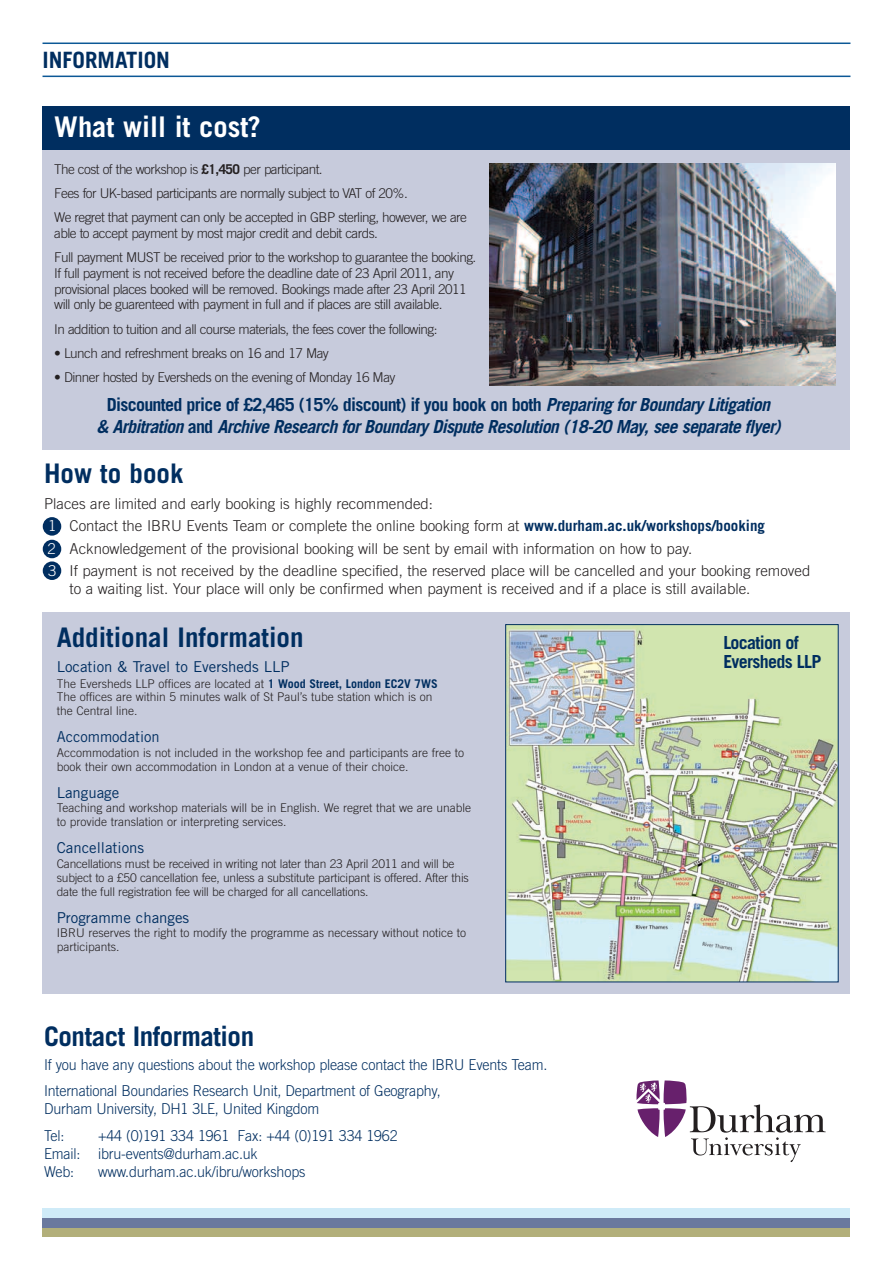
<style>
.page{position:relative;width:893px;height:1263px;background:#fff}
.page>*{position:absolute;margin:0;border:0;box-sizing:border-box;transform-origin:0 0}
.t1{font:700 28.5px "Trade Gothic";color:#fff}
.t2{font:700 27px "Trade Gothic";color:#002e60}
.t3{font:700 22.5px "Trade Gothic";color:#002e60}
.t4{font:italic 700 18px/21.6px "Trade Gothic";letter-spacing:-.04em;color:#002e60;text-align:center}
.t5{font:700 18px/19.5px "Trade Gothic";letter-spacing:-.04em;color:#002e60}
.t6{font:300 15px "Trade Gothic";color:#231f20}
.t7{font:300 15px/26.5px "Trade Gothic";letter-spacing:-.01em;color:#002e60;scale:.95 1}
.t8{font:15px "Trade Gothic";color:#002e60}
.t9{font:300 15px/22.5px "Trade Gothic";color:#fff;text-align:justify}
.t10{font:300 13.5px/24.3px "Trade Gothic";letter-spacing:-.04em;color:#231f20}
.t11{font:300 12px/14px "Trade Gothic";color:#231f20}
.s1{font-weight:700}
.s2{font-style:normal}
.s3{font-weight:700;color:#002e60}
</style>
<div class="page">
<div style="left:43px;top:612px;width:807px;height:381px;background:#c7cbdc"></div>
<svg style="left:636px;top:1080px;width:189px;height:82px"></svg>
<hr style="left:43px;top:43px;width:807px;height:1px;background:#0c5896">
<hr style="left:43px;top:76px;width:807px;height:1px;background:#0c5896">
<div style="left:43px;top:122px;width:807px;height:327px;background:#c7cbdc"></div>
<div style="left:43px;top:106px;width:807px;height:44px;background:#002e60"></div>
<img style="left:489px;top:164px;width:346px;height:221px">
<div style="left:43px;top:1227px;width:807px;height:10px;background:#b2af7a"></div>
<div style="left:43px;top:1218px;width:807px;height:9px;background:#6a799e"></div>
<div style="left:43px;top:1208px;width:807px;height:10px;background:#cfebf8"></div>
<div style="left:43px;top:517px;width:18px;height:19px;background:#002e60;border-radius:50%"></div>
<div style="left:43px;top:540px;width:18px;height:18px;background:#002e60;border-radius:50%"></div>
<div style="left:43px;top:561px;width:18px;height:19px;background:#002e60;border-radius:50%"></div>
<img style="left:507px;top:626px;width:330px;height:354px">
<div style="left:505px;top:624px;width:334px;height:358px;border:1px solid #002e60"></div>
<h3 class="t3" style="left:43px;top:52px;width:129px">INFORMATION</h3>
<h1 class="t1" style="left:54px;top:117px;width:208px">What will it cost?</h1>
<p class="t10" style="left:54px;top:158px;width:414px">The cost of the workshop is <span class="s1">£1,450</span> per participant.<br>Fees for UK-based participants are normally subject to VAT of 20%.<br>We regret that payment can only be accepted in GBP sterling, however, we are</p>
<p class="t10" style="left:54px;top:222px;width:424px">able to accept payment by most major credit and debit cards.<br>Full payment MUST be received prior to the workshop to guarantee the booking.</p>
<p class="t10" style="left:54px;top:266px;width:414px;line-height:15.8px">If full payment is not received before the deadline date of 23 April 2011, any provisional places booked will be removed. Bookings made after 23 April 2011 will only be guarenteed with payment in full and if places are still available.</p>
<p class="t10" style="left:54px;top:318px;width:385px">In addition to tuition and all course materials, the fees cover the following:</p>
<p class="t10" style="left:54px;top:342px;width:276px">• Lunch and refreshment breaks on 16 and 17 May</p>
<p class="t10" style="left:54px;top:366px;width:343px">• Dinner hosted by Eversheds on the evening of Monday 16 May</p>
<h3 class="t4" style="left:97px;top:395px;width:685px"><span class="s2">Discounted price of £2,465 (15% discount) if you book on both</span> Preparing for Boundary Litigation<br>&amp; Arbitration <span class="s2">and</span> Archive Research for Boundary Dispute Resolution (18-20 May, see separate flyer)</h3>
<h2 class="t2" style="left:44px;top:464px;width:141px">How to book</h2>
<p class="t6" style="left:44px;top:498px;width:391px">Places are limited and early booking is highly recommended:</p>
<p class="t6" style="left:44px;top:520px;width:723px">P Contact the IBRU Events Team or complete the online booking form at <span class="s3">www.durham.ac.uk/workshops/booking</span></p>
<p class="t6" style="left:70px;top:543px;width:624px">Acknowledgement of the provisional booking will be sent by email with information on how to pay.</p>
<p class="t6" style="left:70px;top:565px;width:742px">If payment is not received by the deadline specified, the reserved place will be cancelled and your booking removed</p>
<p class="t6" style="left:70px;top:583px;width:682px">to a waiting list. Your place will only be confirmed when payment is received and if a place is still available.</p>
<p class="t9" style="left:48px;top:516px;width:10px">1<br>2<br>3</p>
<h2 class="t2" style="left:57px;top:627px;width:248px">Additional Information</h2>
<p class="t8" style="left:57px;top:661px;width:234px">Location &amp; Travel to Eversheds LLP</p>
<p class="t11" style="left:57px;top:677px;width:383px">The Eversheds LLP offices are located at <span class="s3">1 Wood Street, London EC2V 7WS<br></span>The offices are within 5 minutes walk of St Paul’s tube station which is on the Central line.</p>
<p class="t8" style="left:57px;top:731px;width:104px">Accommodation</p>
<p class="t11" style="left:57px;top:747px;width:409px">Accommodation is not included in the workshop fee and participants are free to book their own accommodation in London at a venue of their choice.</p>
<p class="t8" style="left:57px;top:787px;width:64px">Language</p>
<p class="t11" style="left:57px;top:802px;width:416px">Teaching and workshop materials will be in English. We regret that we are unable to provide translation or interpreting services.</p>
<p class="t8" style="left:57px;top:842px;width:89px">Cancellations</p>
<p class="t11" style="left:57px;top:858px;width:414px">Cancellations must be received in writing not later than 23 April 2011 and will be subject to a £50 cancellation fee, unless a substitute participant is offered. After this date the full registration fee will be charged for all cancellations.</p>
<p class="t8" style="left:57px;top:912px;width:134px">Programme changes</p>
<p class="t11" style="left:57px;top:927px;width:411px">IBRU reserves the right to modify the programme as necessary without notice to participants.</p>
<h2 class="t2" style="left:44px;top:1026px;width:212px">Contact Information</h2>
<p class="t7" style="left:44px;top:1052px;width:531px">If you have any questions about the workshop please contact the IBRU Events Team.<br>International Boundaries Research Unit, Department of Geography,</p>
<p class="t7" style="left:44px;top:1097px;width:291px">Durham University, DH1 3LE, United Kingdom<br>Tel:</p>
<p class="t7" style="left:44px;top:1127px;width:374px;line-height:18px;text-indent:54px">+44 (0)191 334 1961 Fax: +44 (0)191 334 1962<br>Email: ibru-events@durham.ac.uk<br>Web:</p>
<p class="t7" style="left:98px;top:1159px;width:220px">www.durham.ac.uk/ibru/workshops</p>
<h3 class="t5" style="left:723px;top:634px;width:100px">Location of<br>Eversheds LLP</h3>
</div>
